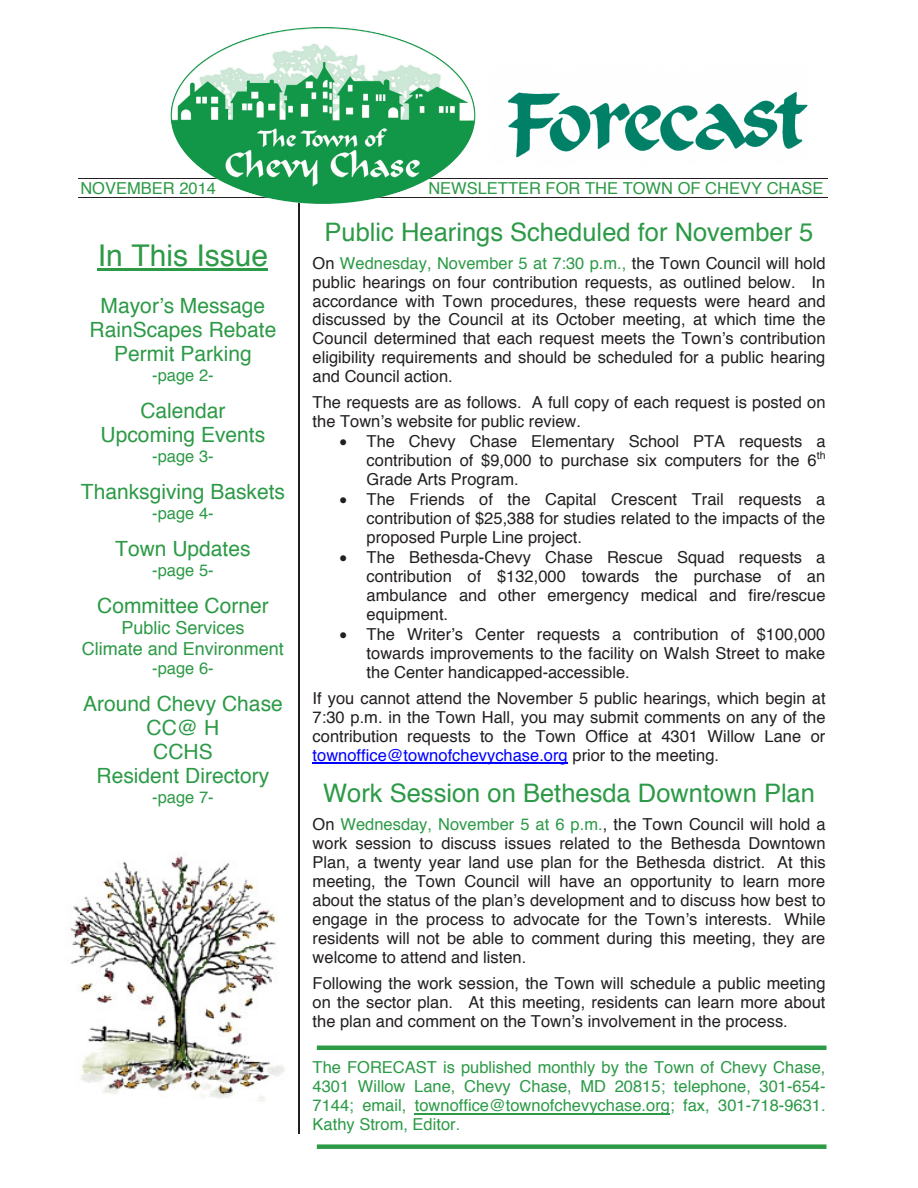
<style>
.page{position:relative;width:918px;height:1188px;background:#fff}
.page>*{position:absolute;margin:0;border:0;box-sizing:border-box;transform-origin:0 0}
.t1{font:30px "Helvetica";color:#2c9a46}
.t2{font:25.5px "Helvetica";color:#2c9a46}
.t3{font:21px/24.2px "Helvetica";color:#2c9a46;text-align:center}
.t4{font:18px/20.7px "Helvetica";color:#2c9a46;text-align:center}
.t5{font:16.5px/18.9px "Helvetica";color:#231f20;text-align:justify}
.t6{font:16.5px/18.9px "Helvetica";color:#2c9a46;text-align:justify}
.t7{font:10.5px "Helvetica";color:#231f20}
.s1{color:#2c9a46}
.s2{color:#00f}
</style>
<div class="page">
<img style="left:507px;top:92px;width:301px;height:66px">
<img style="left:70px;top:856px;width:215px;height:245px">
<hr style="left:78px;top:178px;width:750px;height:1px;background:#231f20">
<hr style="left:78px;top:198px;width:750px;height:1px;background:#231f20">
<hr style="left:98px;top:269px;width:170px;height:2px;background:#2c9a46">
<hr style="left:313px;top:763px;width:255px;height:1px;background:#00f">
<hr style="left:415px;top:1113px;width:255px;height:1px;background:#2c9a46">
<hr style="left:299px;top:203px;width:1px;height:931px;background:#231f20">
<hr style="left:317px;top:1046px;width:509px;height:4px;background:#2c9a46">
<div style="left:317px;top:1144px;width:509px;height:5px;background:#2c9a46"></div>
<img style="left:168px;top:27px;width:313px;height:182px">
<p class="t6" style="left:80px;top:179px;width:137px">NOVEMBER 2014</p>
<p class="t6" style="left:428px;top:179px;width:397px">NEWSLETTER FOR THE TOWN OF CHEVY CHASE</p>
<p class="t1" style="left:98px;top:232px;width:172px">In This Issue</p>
<p class="t3" style="left:90px;top:294px;width:188px">Mayorʼs Message<br>RainScapes Rebate<br>Permit Parking</p>
<p class="t6" style="left:152px;top:366px;width:63px">-page 2-</p>
<p class="t3" style="left:101px;top:399px;width:166px">Calendar<br>Upcoming Events</p>
<p class="t6" style="left:152px;top:447px;width:63px">-page 3-</p>
<p class="t3" style="left:81px;top:480px;width:206px">Thanksgiving Baskets</p>
<p class="t6" style="left:152px;top:504px;width:63px">-page 4-</p>
<p class="t3" style="left:115px;top:537px;width:137px">Town Updates</p>
<p class="t6" style="left:152px;top:561px;width:63px">-page 5-</p>
<p class="t3" style="left:97px;top:594px;width:173px">Committee Corner</p>
<p class="t4" style="left:82px;top:618px;width:203px">Public Services<br>Climate and Environment</p>
<p class="t6" style="left:152px;top:659px;width:63px">-page 6-</p>
<p class="t3" style="left:83px;top:692px;width:201px">Around Chevy Chase<br>CC@ H<br>CCHS<br>Resident Directory</p>
<p class="t6" style="left:152px;top:789px;width:63px">-page 7-</p>
<p class="t2" style="left:325px;top:212px;width:490px">Public Hearings Scheduled for November 5</p>
<p class="t5" style="left:313px;top:254px;width:515px">On <span class="s1">Wednesday, November 5 at 7:30 p.m.,</span> the Town Council will hold public hearings on four contribution requests, as outlined below. In accordance with Town procedures, these requests were heard and discussed by the Council at its October meeting, at which time the Council determined that each request meets the Townʼs contribution eligibility requirements and should be scheduled for a public hearing and Council action.</p>
<p class="t5" style="left:313px;top:393px;width:514px">The requests are as follows. A full copy of each request is posted on the Townʼs website for public review.</p>
<p class="t5" style="left:367px;top:433px;width:461px;text-indent:-27px">• The Chevy Chase Elementary School PTA requests a contribution of $9,000 to purchase six computers for the 6</p>
<p class="t7" style="left:817px;top:447px;width:10px">th</p>
<p class="t5" style="left:367px;top:471px;width:154px">Grade Arts Program.</p>
<p class="t5" style="left:367px;top:491px;width:460px;text-indent:-27px">• The Friends of the Capital Crescent Trail requests a contribution of $25,388 for studies related to the impacts of the proposed Purple Line project.</p>
<p class="t5" style="left:367px;top:549px;width:460px;text-indent:-27px">• The Bethesda-Chevy Chase Rescue Squad requests a contribution of $132,000 towards the purchase of an ambulance and other emergency medical and fire/rescue equipment.</p>
<p class="t5" style="left:367px;top:626px;width:460px;text-indent:-27px">• The Writerʼs Center requests a contribution of $100,000 towards improvements to the facility on Walsh Street to make the Center handicapped-accessible.</p>
<p class="t5" style="left:313px;top:690px;width:515px">If you cannot attend the November 5 public hearings, which begin at 7:30 p.m. in the Town Hall, you may submit comments on any of the contribution requests to the Town Office at 4301 Willow Lane or <span class="s2">townoffice@townofchevychase.org</span> prior to the meeting.</p>
<p class="t2" style="left:323px;top:774px;width:493px">Work Session on Bethesda Downtown Plan</p>
<p class="t5" style="left:313px;top:815px;width:515px">On <span class="s1">Wednesday, November 5 at 6 p.m.</span>, the Town Council will hold a work session to discuss issues related to the Bethesda Downtown Plan, a twenty year land use plan for the Bethesda district. At this meeting, the Town Council will have an opportunity to learn more about the status of the planʼs development and to discuss how best to engage in the process to advocate for the Townʼs interests. While residents will not be able to comment during this meeting, they are welcome to attend and listen.</p>
<p class="t5" style="left:313px;top:974px;width:514px">Following the work session, the Town will schedule a public meeting on the sector plan. At this meeting, residents can learn more about the plan and comment on the Townʼs involvement in the process.</p>
<p class="t6" style="left:313px;top:1059px;width:515px">The FORECAST is published monthly by the Town of Chevy Chase, 4301 Willow Lane, Chevy Chase, MD 20815; telephone, 301-654- 7144; email, townoffice@townofchevychase.org; fax, 301-718-9631.<br>Kathy Strom, Editor.</p>
</div>
